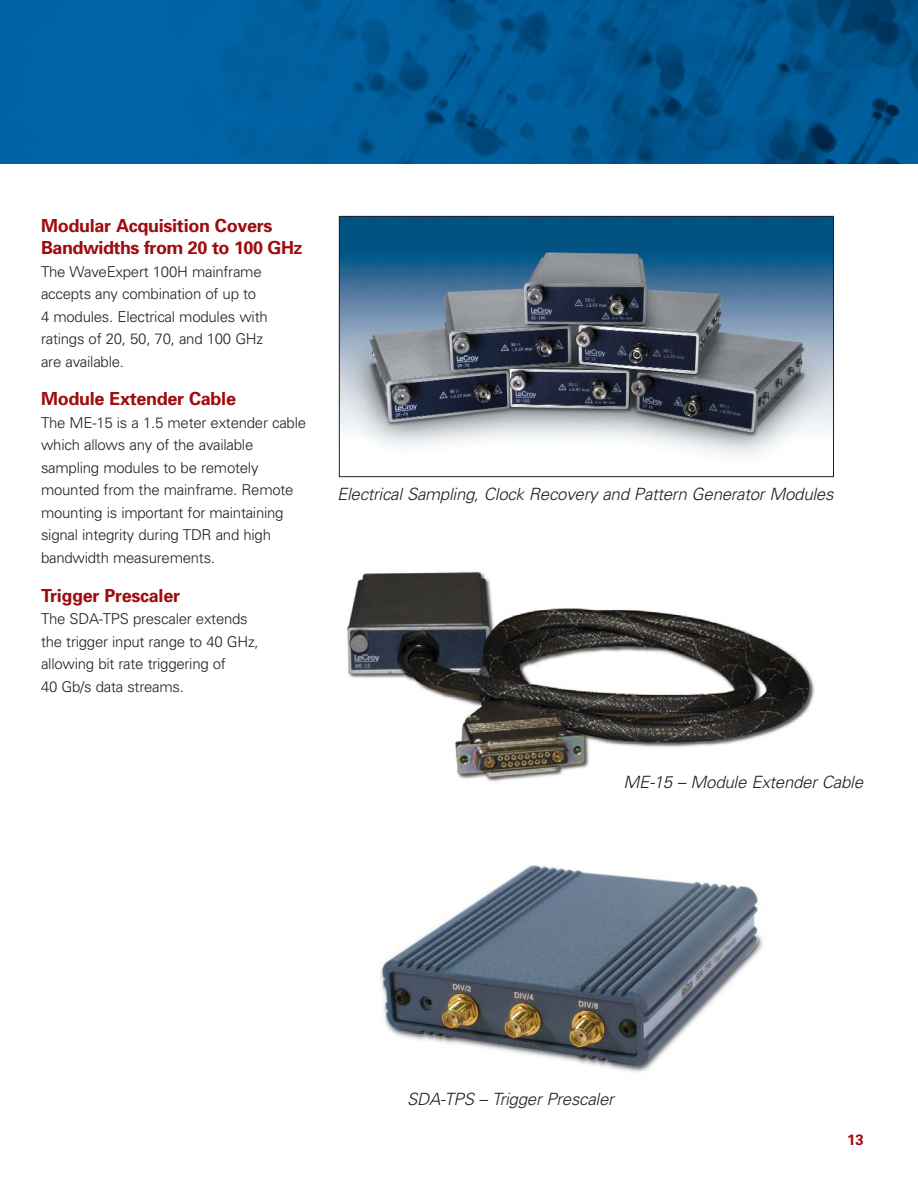
<style>
.page{position:relative;width:918px;height:1188px;background:#fff}
.page>*{position:absolute;margin:0;border:0;box-sizing:border-box;transform-origin:0 0}
.t1{font:700 18px/22.5px "Univers";letter-spacing:-.015em;color:#9e0c0f}
.t2{font:italic 300 16.95px "Univers";color:#231f20}
.t3{font:300 15px/22.5px "Univers";letter-spacing:-.015em;color:#231f20}
.t4{font:700 15px "Univers";color:#9e0c0f}
</style>
<div class="page">
<img style="left:341px;top:218px;width:491px;height:236px">
<div style="left:339px;top:216px;width:495px;height:261px;border:1px solid #231f20"></div>
<img style="left:347px;top:571px;width:468px;height:211px">
<img style="left:380px;top:865px;width:383px;height:207px">
<img style="left:0;top:0;width:918px;height:164px">
<p class="t1" style="left:41px;top:216px;width:263px">Modular Acquisition Covers<br>Bandwidths from 20 to 100 GHz</p>
<p class="t3" style="left:41px;top:261px;width:228px">The WaveExpert 100H mainframe accepts any combination of up to<br>4 modules. Electrical modules with ratings of 20, 50, 70, and 100 GHz are available.</p>
<p class="t1" style="left:41px;top:389px;width:197px">Module Extender Cable</p>
<p class="t3" style="left:41px;top:413px;width:267px">The ME-15 is a 1.5 meter extender cable which allows any of the available sampling modules to be remotely mounted from the mainframe. Remote mounting is important for maintaining signal integrity during TDR and high bandwidth measurements.</p>
<p class="t1" style="left:41px;top:586px;width:141px">Trigger Prescaler</p>
<p class="t3" style="left:41px;top:609px;width:219px">The SDA-TPS prescaler extends the trigger input range to 40 GHz, allowing bit rate triggering of<br>40 Gb/s data streams.</p>
<p class="t2" style="left:337px;top:488px;width:501px">Electrical Sampling, Clock Recovery and Pattern Generator Modules</p>
<p class="t2" style="left:624px;top:776px;width:244px">ME-15 – Module Extender Cable</p>
<p class="t2" style="left:407px;top:1092px;width:212px">SDA-TPS – Trigger Prescaler</p>
<p class="t4" style="left:847px;top:1134px;width:18px">13</p>
</div>
